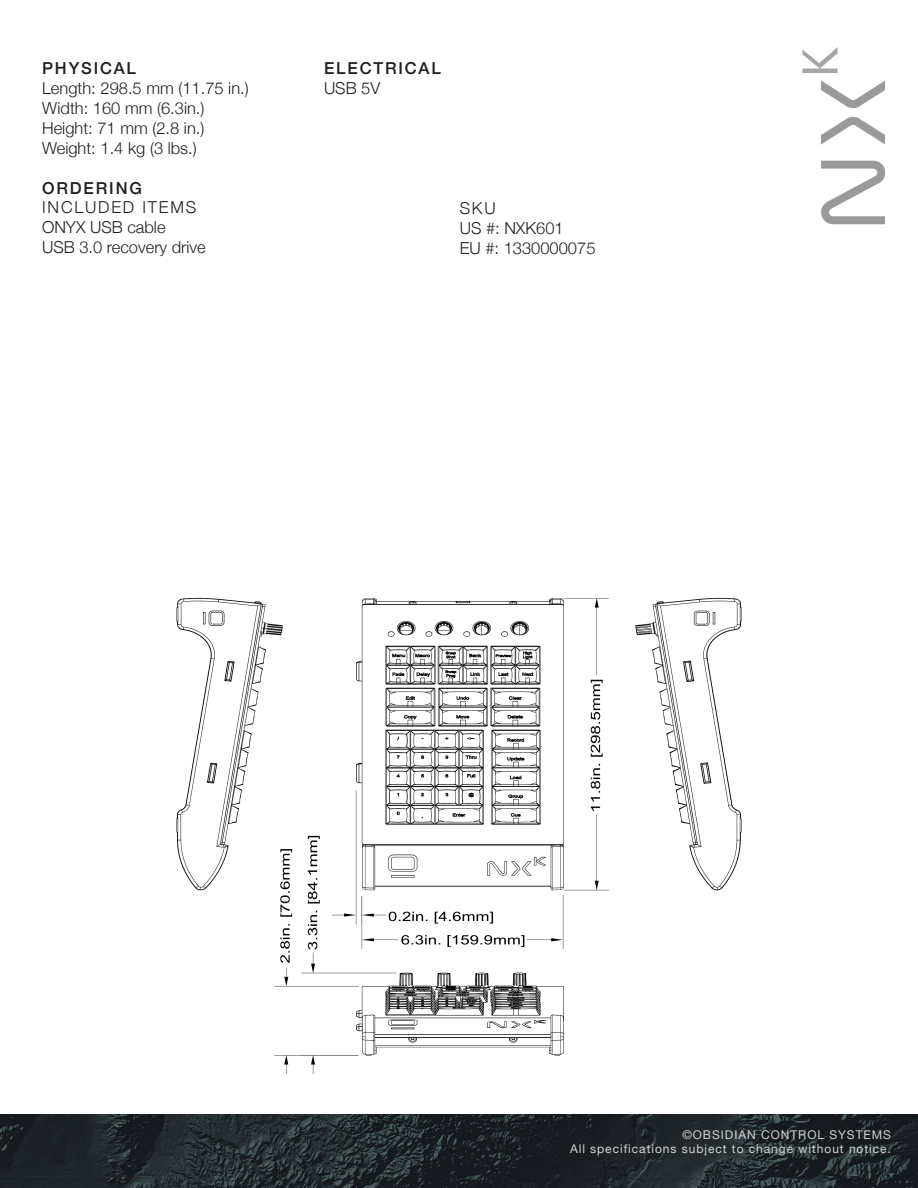
<style>
.page{position:relative;width:918px;height:1188px;background:#fff}
.page>*{position:absolute;margin:0;border:0;box-sizing:border-box;transform-origin:0 0}
.t1{font:300 16.5px "Helvetica Neue";color:#231f20}
.t2{font:500 16.5px "Helvetica Neue";letter-spacing:.11em;color:#231f20}
.t3{font:300 16.5px "Helvetica Neue";letter-spacing:.11em;color:#231f20}
.t4{font:12px "Helvetica Neue";letter-spacing:.08em;color:#d1d2d4}
</style>
<div class="page">
<img style="left:0;top:1115px;width:918px;height:73px">
<img style="left:802px;top:47px;width:82px;height:177px">
<img style="left:176px;top:597px;width:566px;height:477px">
<p class="t2" style="left:42px;top:55px;width:95px">PHYSICAL</p>
<p class="t1" style="left:42px;top:75px;width:208px">Length: 298.5 mm (11.75 in.)</p>
<p class="t1" style="left:42px;top:95px;width:164px">Width: 160 mm (6.3in.)</p>
<p class="t1" style="left:42px;top:115px;width:164px">Height: 71 mm (2.8 in.)</p>
<p class="t1" style="left:42px;top:134px;width:156px">Weight: 1.4 kg (3 lbs.)</p>
<p class="t2" style="left:42px;top:175px;width:101px">ORDERING</p>
<p class="t3" style="left:42px;top:194px;width:156px">INCLUDED ITEMS</p>
<p class="t1" style="left:42px;top:214px;width:125px">ONYX USB cable</p>
<p class="t1" style="left:42px;top:234px;width:165px">USB 3.0 recovery drive</p>
<p class="t2" style="left:324px;top:55px;width:118px">ELECTRICAL</p>
<p class="t1" style="left:324px;top:75px;width:58px">USB 5V</p>
<p class="t1" style="left:460px;top:194px;width:38px">SKU</p>
<p class="t1" style="left:460px;top:215px;width:105px">US #: NXK601</p>
<p class="t1" style="left:460px;top:235px;width:137px">EU #: 1330000075</p>
<p class="t4" style="left:682px;top:1126px;width:210px">©OBSIDIAN CONTROL SYSTEMS</p>
<p class="t4" style="left:570px;top:1140px;width:322px">All specifications subject to change without notice.</p>
</div>
